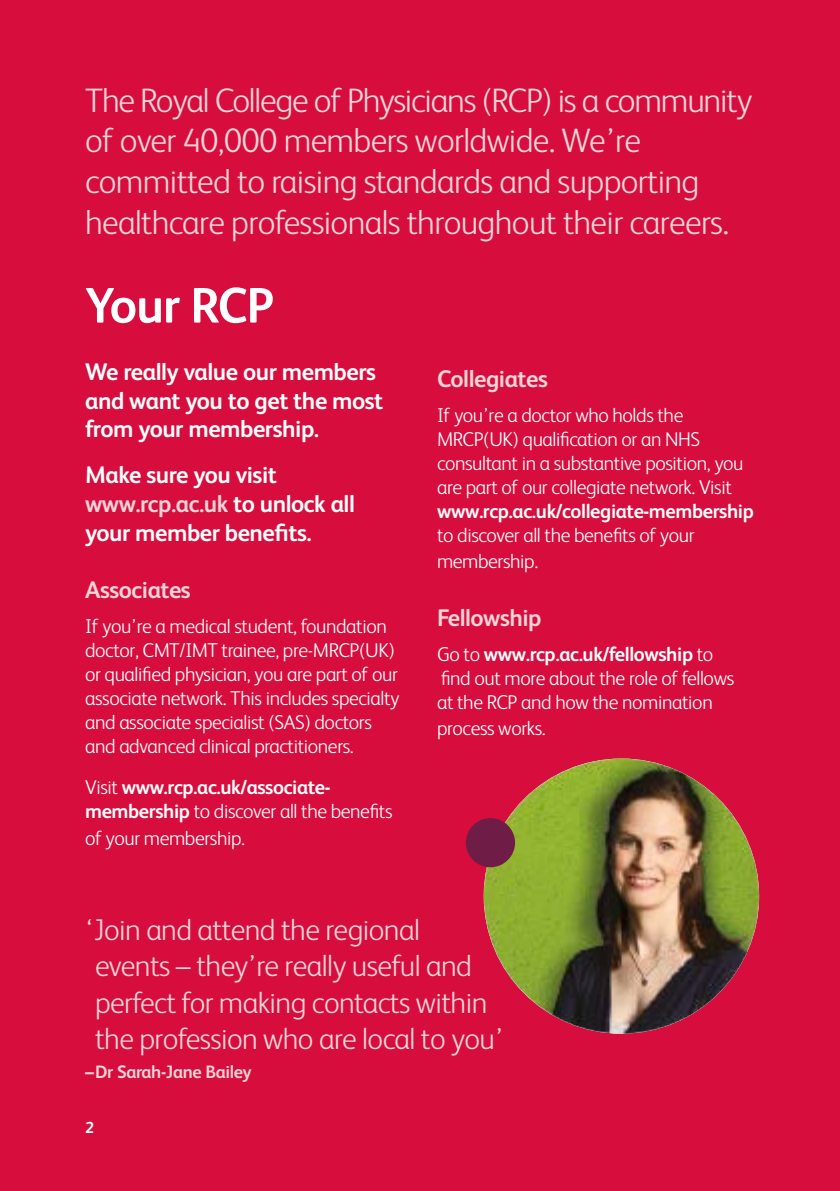
<style>
.page{position:relative;width:840px;height:1191px;background:#fff}
.page>*{position:absolute;margin:0;border:0;box-sizing:border-box;transform-origin:0 0}
.t1{font:700 50px "FS Albert";letter-spacing:-.02em;color:#fff}
.t2{font:300 34px/40.8px "FS Albert";letter-spacing:-.02em;color:#f3d4d7}
.t3{font:300 30px/36px "FS Albert";letter-spacing:-.02em;color:#f3d4d7}
.t4{font:700 24px/28.8px "FS Albert";letter-spacing:-.02em;color:#fff}
.t5{font:700 24px "FS Albert";letter-spacing:-.02em;color:#f3d4d7}
.t6{font:300 20px/24px "FS Albert";letter-spacing:-.02em;color:#fff}
.t7{font:700 20px/24px "FS Albert";letter-spacing:-.02em;color:#fff}
.t8{font:700 18px "FS Albert";letter-spacing:-.02em;color:#f3d4d7}
.t9{font:700 16px "FS Albert";color:#fff}
.s1{color:#f3d4d7}
.s2{font-weight:300}
.s3{font-weight:700}
</style>
<div class="page">
<div style="left:0;top:0;width:839px;height:1191px;background:#d60d3d"></div>
<img style="left:483px;top:758px;width:275px;height:275px;border-radius:138px">
<div style="left:465px;top:818px;width:49px;height:49px;background:#6f1d46;border-radius:50%"></div>
<h2 class="t2" style="left:85px;top:79px;width:668px">The Royal College of Physicians (RCP) is a community of over 40,000 members worldwide. We’re committed to raising standards and supporting healthcare professionals throughout their careers.</h2>
<h1 class="t1" style="left:85px;top:276px;width:190px">Your RCP</h1>
<p class="t4" style="left:85px;top:357px;width:299px">We really value our members and want you to get the most from your membership.</p>
<p class="t4" style="left:85px;top:460px;width:271px">Make sure you visit <span class="s1">www.rcp.ac.uk</span> to unlock all your member benefits.</p>
<p class="t5" style="left:85px;top:576px;width:107px">Associates</p>
<p class="t6" style="left:85px;top:614px;width:316px">If you’re a medical student, foundation doctor, CMT/IMT trainee, pre-MRCP(UK) or qualified physician, you are part of our associate network. This includes specialty and associate specialist (SAS) doctors and advanced clinical practitioners.</p>
<p class="t7" style="left:85px;top:775px;width:309px"><span class="s2">Visit</span> www.rcp.ac.uk/associate&shy;membership <span class="s2">to discover all the benefits</span></p>
<p class="t6" style="left:85px;top:826px;width:161px">of your membership.</p>
<p class="t5" style="left:437px;top:364px;width:112px">Collegiates</p>
<p class="t6" style="left:437px;top:403px;width:308px">If you’re a doctor who holds the MRCP(UK) qualification or an NHS consultant in a substantive position, you are part of our collegiate network. Visit</p>
<p class="t7" style="left:437px;top:499px;width:318px">www.rcp.ac.uk/collegiate-membership</p>
<p class="t6" style="left:437px;top:522px;width:259px;line-height:26.4px">to discover all the benefits of your membership.</p>
<p class="t5" style="left:437px;top:603px;width:106px">Fellowship</p>
<p class="t6" style="left:437px;top:642px;width:298px">Go to <span class="s3">www.rcp.ac.uk/fellowship</span> to find out more about the role of fellows at the RCP and how the nomination</p>
<p class="t6" style="left:437px;top:716px;width:110px">process works.</p>
<h3 class="t3" style="left:95px;top:912px;width:410px;text-indent:-10px">‘Join and attend the regional<br>events – they’re really useful and perfect for making contacts within the profession who are local to you’</h3>
<p class="t8" style="left:85px;top:1061px;width:168px">–Dr Sarah-Jane Bailey</p>
<p class="t9" style="left:85px;top:1118px;width:10px">2</p>
</div>
